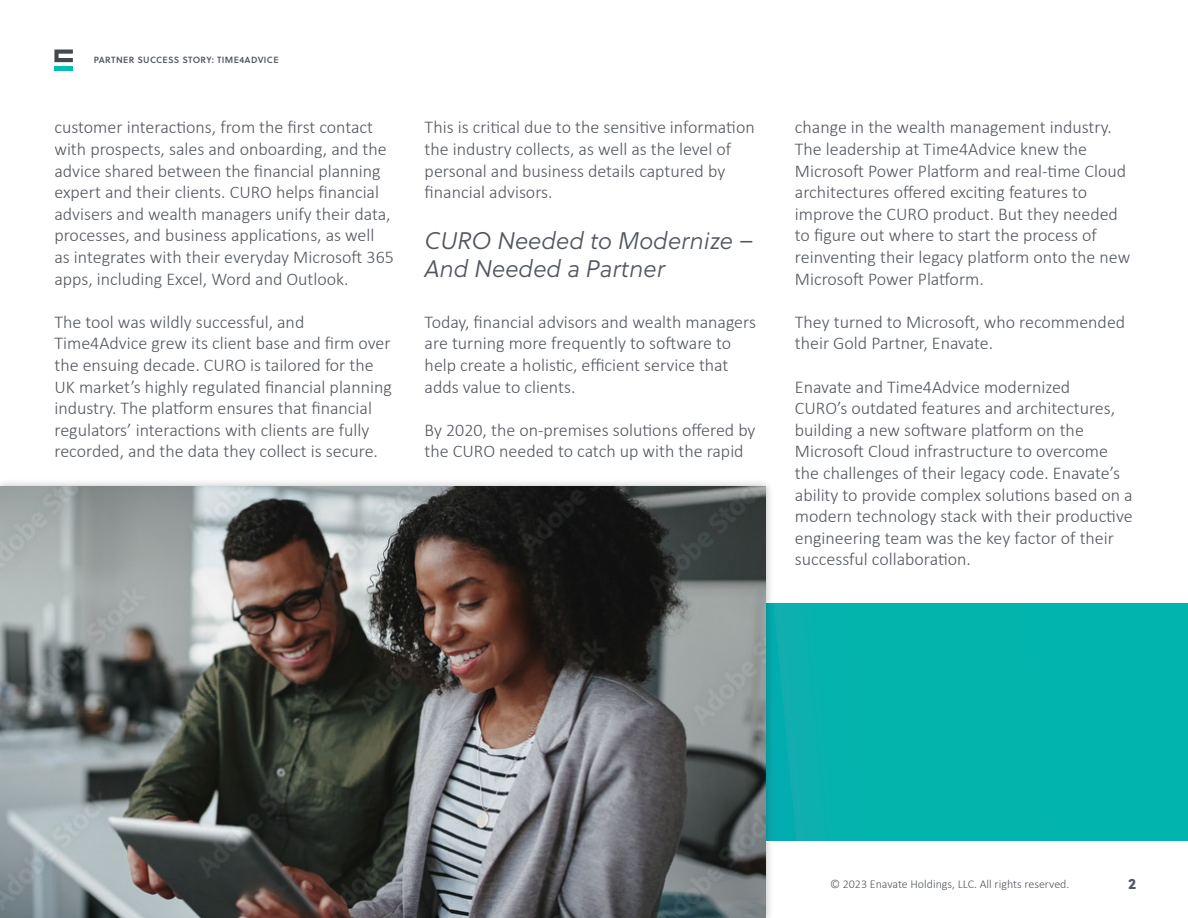
<style>
.page{position:relative;width:1188px;height:918px;background:#fff}
.page>*{position:absolute;margin:0;border:0;box-sizing:border-box;transform-origin:0 0}
.t1{font:italic 24px/28.8px "Soleil Lt";color:#52575f}
.t2{font:300 18px/21.6px "Calibri";color:#52575f}
.t3{font:15px "Soleil Xb";color:#52575f}
.t4{font:300 12px "Calibri";color:#52575f}
.t5{font:9px "Soleil Sb";letter-spacing:.04em;color:#52575f}
</style>
<div class="page">
<hr style="left:54px;top:66px;width:19px;height:4px;background:#00bfb5">
<svg style="left:54px;top:50px;width:19px;height:12px"></svg>
<div style="left:473px;top:603px;width:714px;height:238px;background:#03b4ad"></div>
<div style="left:0;top:478px;width:774px;height:440px;background:#231f20;opacity:.3"></div>
<img style="left:0;top:486px;width:766px;height:432px">
<p class="t5" style="left:94px;top:53px;width:186px">PARTNER SUCCESS STORY: TIME4ADVICE</p>
<p class="t2" style="left:54px;top:116px;width:341px">customer interactions, from the first contact with prospects, sales and onboarding, and the advice shared between the financial planning expert and their clients. CURO helps financial advisers and wealth managers unify their data, processes, and business applications, as well as integrates with their everyday Microsoft 365 apps, including Excel, Word and Outlook.</p>
<p class="t2" style="left:54px;top:311px;width:339px">The tool was wildly successful, and Time4Advice grew its client base and firm over the ensuing decade. CURO is tailored for the UK market’s highly regulated financial planning industry. The platform ensures that financial regulators’ interactions with clients are fully recorded, and the data they collect is secure.</p>
<p class="t2" style="left:425px;top:116px;width:332px">This is critical due to the sensitive information the industry collects, as well as the level of personal and business details captured by financial advisors.</p>
<p class="t1" style="left:425px;top:226px;width:330px">CURO Needed to Modernize –<br>And Needed a Partner</p>
<p class="t2" style="left:425px;top:311px;width:333px">Today, financial advisors and wealth managers are turning more frequently to software to help create a holistic, efficient service that adds value to clients.</p>
<p class="t2" style="left:425px;top:419px;width:332px">By 2020, the on-premises solutions offered by the CURO needed to catch up with the rapid</p>
<p class="t2" style="left:795px;top:116px;width:337px">change in the wealth management industry.<br>The leadership at Time4Advice knew the Microsoft Power Platform and real-time Cloud architectures offered exciting features to improve the CURO product. But they needed to figure out where to start the process of reinventing their legacy platform onto the new Microsoft Power Platform.</p>
<p class="t2" style="left:795px;top:311px;width:332px">They turned to Microsoft, who recommended their Gold Partner, Enavate.</p>
<p class="t2" style="left:795px;top:376px;width:339px">Enavate and Time4Advice modernized<br>CURO’s outdated features and architectures, building a new software platform on the Microsoft Cloud infrastructure to overcome the challenges of their legacy code. Enavate’s ability to provide complex solutions based on a modern technology stack with their productive engineering team was the key factor of their successful collaboration.</p>
<p class="t4" style="left:830px;top:877px;width:241px">© 2023 Enavate Holdings, LLC. All rights reserved.</p>
<p class="t3" style="left:1128px;top:872px;width:9px">2</p>
</div>
